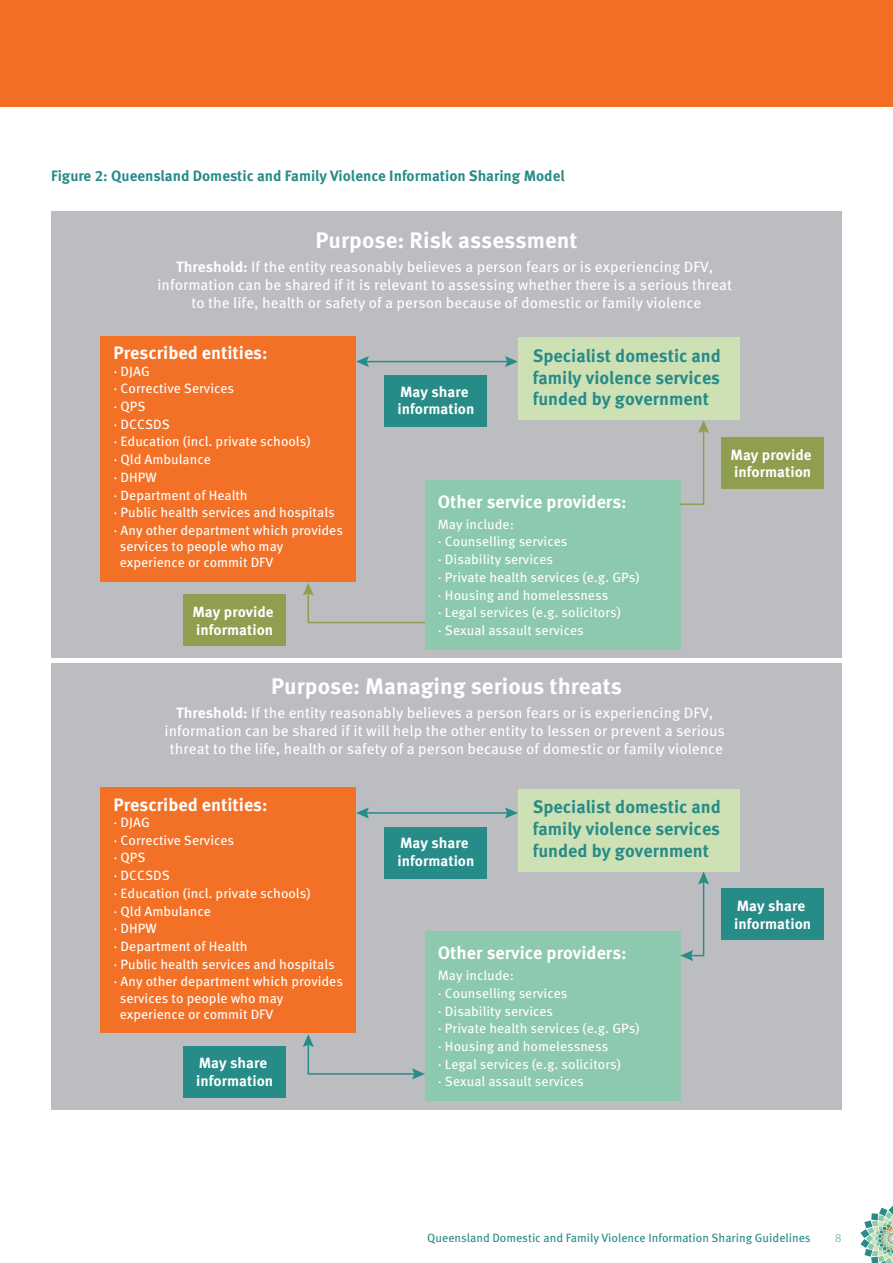
<style>
.page{position:relative;width:893px;height:1263px;background:#fff}
.page>*{position:absolute;margin:0;border:0;box-sizing:border-box;transform-origin:0 0}
.t1{font:700 22.5px "Meta OT";color:#fff}
.t2{font:700 18px/21.6px "Meta OT";color:#278b88;text-align:justify}
.t3{font:700 18px "Meta OT";color:#fff}
.t4{font:15px/18px "Meta OT";color:#fff;text-align:center}
.t5{font:700 15px "Meta OT";color:#278b88}
.t6{font:700 14.85px/17.9px "Meta OT";color:#fff}
.t7{font:13.5px/17.7px "Meta OT";color:#fff}
.t8{font:12px "Meta OT";color:#278b88}
.t9{font:12px "Meta OT";color:#8dc9ae}
.s1{font-weight:700}
</style>
<div class="page">
<div style="left:51px;top:211px;width:791px;height:446px;background:#bcbdc0"></div>
<div style="left:51px;top:663px;width:791px;height:447px;background:#bcbdc0"></div>
<div style="left:101px;top:336px;width:255px;height:246px;background:#f37126"></div>
<div style="left:518px;top:337px;width:222px;height:83px;background:#cee1b4"></div>
<div style="left:425px;top:480px;width:255px;height:169px;background:#8dc9ae"></div>
<hr style="left:365px;top:361px;width:144px;height:1px;background:#278c88">
<svg style="left:356px;top:356px;width:13px;height:11px"></svg>
<svg style="left:505px;top:356px;width:13px;height:11px"></svg>
<div style="left:184px;top:595px;width:102px;height:51px;background:#8f9f4f"></div>
<div style="left:722px;top:437px;width:102px;height:51px;background:#8f9f4f"></div>
<div style="left:385px;top:376px;width:102px;height:51px;background:#278b88"></div>
<svg style="left:303px;top:583px;width:123px;height:41px"></svg>
<svg style="left:680px;top:420px;width:29px;height:86px"></svg>
<div style="left:101px;top:787px;width:255px;height:246px;background:#f37126"></div>
<div style="left:518px;top:789px;width:222px;height:82px;background:#cee1b4"></div>
<div style="left:425px;top:931px;width:255px;height:170px;background:#8dc9ae"></div>
<hr style="left:365px;top:812px;width:144px;height:2px;background:#278c88">
<svg style="left:356px;top:807px;width:13px;height:11px"></svg>
<svg style="left:505px;top:807px;width:13px;height:11px"></svg>
<div style="left:184px;top:1046px;width:102px;height:51px;background:#278b88"></div>
<div style="left:722px;top:889px;width:102px;height:51px;background:#278b88"></div>
<div style="left:385px;top:827px;width:102px;height:51px;background:#278b88"></div>
<svg style="left:303px;top:1034px;width:122px;height:45px"></svg>
<svg style="left:680px;top:871px;width:29px;height:90px"></svg>
<div style="left:0;top:0;width:893px;height:106px;background:#f36e24"></div>
<svg style="left:860px;top:1205px;width:33px;height:58px"></svg>
<p class="t5" style="left:51px;top:167px;width:515px">Figure 2: Queensland Domestic and Family Violence Information Sharing Model</p>
<p class="t1" style="left:315px;top:226px;width:264px">Purpose: Risk assessment</p>
<p class="t4" style="left:157px;top:258px;width:576px"><span class="s1">Threshold:</span> If the entity reasonably believes a person fears or is experiencing DFV, information can be shared if it is relevant to assessing whether there is a serious threat to the life, health or safety of a person because of domestic or family violence</p>
<p class="t3" style="left:114px;top:342px;width:156px">Prescribed entities:</p>
<p class="t7" style="left:114px;top:362px;width:231px">· DJAG<br>· Corrective Services<br>· QPS<br>· DCCSDS<br>· Education (incl. private schools)<br>· Qld Ambulance<br>· DHPW<br>· Department of Health<br>· Public health services and hospitals<br>· Any other department which provides</p>
<p class="t7" style="left:120px;top:538px;width:165px;line-height:16.2px">services to people who may experience or commit DFV</p>
<p class="t6" style="left:192px;top:603px;width:83px">May provide information</p>
<p class="t6" style="left:397px;top:383px;width:79px">May share information</p>
<p class="t2" style="left:533px;top:345px;width:190px">Specialist domestic and family violence services funded by government</p>
<p class="t3" style="left:438px;top:490px;width:190px">Other service providers:</p>
<p class="t7" style="left:438px;top:515px;width:203px">May include:<br>· Counselling services<br>· Disability services<br>· Private health services (e.g. GPs) · Housing and homelessness<br>· Legal services (e.g. solicitors)<br>· Sexual assault services</p>
<p class="t6" style="left:730px;top:446px;width:83px">May provide information</p>
<p class="t1" style="left:271px;top:672px;width:352px">Purpose: Managing serious threats</p>
<p class="t4" style="left:165px;top:704px;width:562px"><span class="s1">Threshold:</span> If the entity reasonably believes a person fears or is experiencing DFV, information can be shared if it will help the other entity to lessen or prevent a serious threat to the life, health or safety of a person because of domestic or family violence</p>
<p class="t3" style="left:114px;top:793px;width:156px">Prescribed entities:</p>
<p class="t7" style="left:114px;top:814px;width:231px">· DJAG<br>· Corrective Services<br>· QPS<br>· DCCSDS<br>· Education (incl. private schools)<br>· Qld Ambulance<br>· DHPW<br>· Department of Health<br>· Public health services and hospitals<br>· Any other department which provides</p>
<p class="t7" style="left:120px;top:990px;width:165px;line-height:16.2px">services to people who may experience or commit DFV</p>
<p class="t6" style="left:196px;top:1054px;width:79px">May share information</p>
<p class="t6" style="left:397px;top:834px;width:79px">May share information</p>
<p class="t2" style="left:533px;top:796px;width:190px">Specialist domestic and family violence services funded by government</p>
<p class="t3" style="left:438px;top:942px;width:190px">Other service providers:</p>
<p class="t7" style="left:438px;top:967px;width:203px">May include:<br>· Counselling services<br>· Disability services<br>· Private health services (e.g. GPs) · Housing and homelessness<br>· Legal services (e.g. solicitors)<br>· Sexual assault services</p>
<p class="t6" style="left:734px;top:897px;width:79px">May share information</p>
<p class="t8" style="left:427px;top:1231px;width:385px">Queensland Domestic and Family Violence Information Sharing Guidelines</p>
<p class="t9" style="left:835px;top:1231px;width:9px">8</p>
</div>
